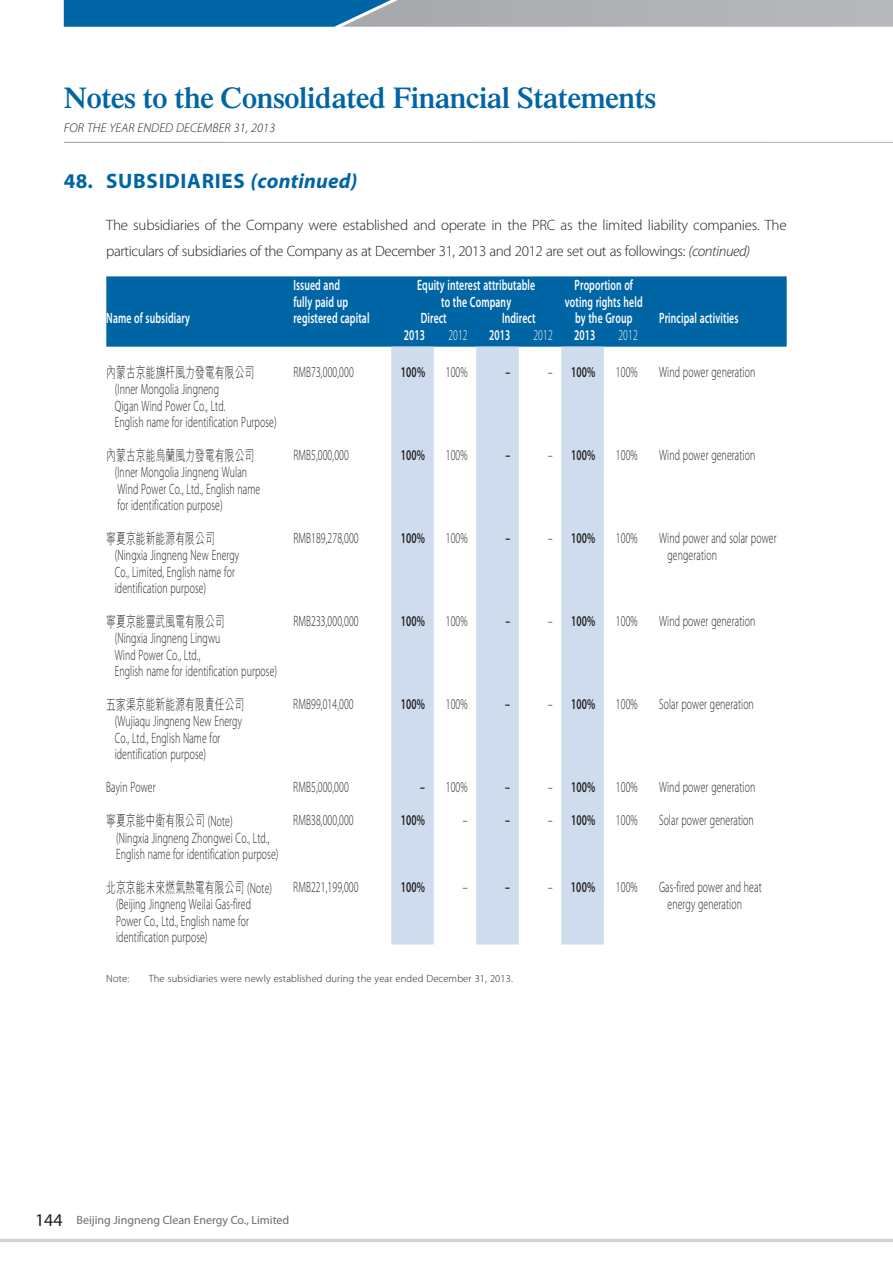
<style>
.page{position:relative;width:893px;height:1263px;background:#fff}
.page>*{position:absolute;margin:0;border:0;box-sizing:border-box;transform-origin:0 0}
.t1{font:600 30px "Times LT Std";letter-spacing:-.01em;color:#0065a4}
.t2{font:700 21px "Myriad Pro";letter-spacing:.03em;color:#0065a4}
.t3{font:300 15px/16.5px "Myriad Pro";letter-spacing:.015em;color:#231f20;scale:.65 1}
.t4{font:300 15px/25.5px "Myriad Pro";letter-spacing:-.015em;color:#231f20}
.t5{font:600 15px/16.5px "Myriad Pro";letter-spacing:.01em;color:#fff;text-align:center;scale:.65 1}
.t6{font:600 15px "Myriad Pro";letter-spacing:.01em;color:#231f20;scale:.65 1}
.t7{font:300 15px "Myriad Pro";letter-spacing:.015em;color:#fff;scale:.65 1}
.t8{font:italic 300 12.75px "Myriad Pro";letter-spacing:.01em;color:#231f20}
.t9{font:12px "Myriad Pro";color:#6c6d70}
.t10{font:300 10.5px "Myriad Pro";letter-spacing:.015em;color:#231f20}
.s1{font-style:italic}
.s2{font-family:"M Hei HK"}
.s3{font-weight:300}
.s4{font-weight:600}
.s5{font-size:18px;color:#231f20}
</style>
<div class="page">
<svg style="left:64px;top:0;width:829px;height:27px;background:#7297af"></svg>
<hr style="left:0;top:1239px;width:893px;height:3px;background:#d1d2d4">
<div style="left:106px;top:276px;width:681px;height:71px;background:#0065a4"></div>
<svg style="left:391px;top:347px;width:213px;height:597px;fill:#cfdced"></svg>
<h1 class="t1" style="left:64px;top:80px;width:594px">Notes to the Consolidated Financial Statements</h1>
<p class="t8" style="left:64px;top:121px;width:213px">FOR THE YEAR ENDED DECEMBER 31, 2013</p>
<p class="t2" style="left:64px;top:169px;width:295px">48. SUBSIDIARIES <span class="s1">(continued)</span></p>
<p class="t4" style="left:106px;top:213px;width:682px">The subsidiaries of the Company were established and operate in the PRC as the limited liability companies. The particulars of subsidiaries of the Company as at December 31, 2013 and 2012 are set out as followings: <span class="s1">(continued)</span></p>
<p class="t5" style="left:293px;top:277px;width:86px;text-align:left">Issued and fully paid up</p>
<p class="t5" style="left:417px;top:277px;width:183px">Equity interest attributable to the Company</p>
<p class="t5" style="left:565px;top:277px;width:121px">Proportion of voting rights held</p>
<p class="t5" style="left:106px;top:310px;width:130px">Name of subsidiary</p>
<p class="t5" style="left:293px;top:310px;width:119px">registered capital</p>
<p class="t5" style="left:421px;top:310px;width:42px">Direct</p>
<p class="t5" style="left:502px;top:310px;width:53px">Indirect</p>
<p class="t5" style="left:575px;top:310px;width:90px">by the Group</p>
<p class="t5" style="left:659px;top:310px;width:124px">Principal activities</p>
<p class="t5" style="left:404px;top:327px;width:34px">2013</p>
<p class="t7" style="left:448px;top:327px;width:31px">2012</p>
<p class="t5" style="left:489px;top:327px;width:34px">2013</p>
<p class="t7" style="left:533px;top:327px;width:31px">2012</p>
<p class="t5" style="left:574px;top:327px;width:34px">2013</p>
<p class="t7" style="left:618px;top:327px;width:31px">2012</p>
<p class="t3" style="left:115px;top:365px;width:251px;text-indent:-8px"><span class="s2">內蒙古京能旗杆風力發電有限公司</span>(Inner Mongolia Jingneng<br>Qigan Wind Power Co., Ltd.<br>English name for identification Purpose)</p>
<p class="t3" style="left:293px;top:364px;width:94px">RMB73,000,000</p>
<p class="t6" style="left:401px;top:364px;width:39px">100%</p>
<p class="t3" style="left:446px;top:364px;width:35px">100%</p>
<p class="t6" style="left:505px;top:364px;width:9px">–</p>
<p class="t6" style="left:548px;top:364px;width:74px"><span class="s3">–</span> 100%</p>
<p class="t3" style="left:616px;top:364px;width:35px">100%</p>
<p class="t3" style="left:659px;top:364px;width:149px">Wind power generation</p>
<p class="t3" style="left:115px;top:448px;width:226px;text-indent:-8px"><span class="s2">內蒙古京能烏蘭風力發電有限公司</span>(Inner Mongolia Jingneng Wulan<br>Wind Power Co., Ltd., English name for identification purpose)</p>
<p class="t3" style="left:293px;top:447px;width:87px">RMB5,000,000</p>
<p class="t6" style="left:401px;top:447px;width:39px">100%</p>
<p class="t3" style="left:446px;top:447px;width:35px">100%</p>
<p class="t6" style="left:505px;top:447px;width:9px">–</p>
<p class="t6" style="left:548px;top:447px;width:74px"><span class="s3">–</span> 100%</p>
<p class="t3" style="left:616px;top:447px;width:35px">100%</p>
<p class="t3" style="left:659px;top:447px;width:149px">Wind power generation</p>
<p class="t3" style="left:115px;top:531px;width:193px;text-indent:-8px"><span class="s2">寧夏京能新能源有限公司</span>(Ningxia Jingneng New Energy<br>Co., Limited, English name for identification purpose)</p>
<p class="t3" style="left:293px;top:530px;width:102px">RMB189,278,000</p>
<p class="t6" style="left:401px;top:530px;width:39px">100%</p>
<p class="t3" style="left:446px;top:530px;width:35px">100%</p>
<p class="t6" style="left:505px;top:530px;width:9px">–</p>
<p class="t6" style="left:548px;top:530px;width:74px"><span class="s3">–</span> 100%</p>
<p class="t3" style="left:616px;top:530px;width:35px">100%</p>
<p class="t3" style="left:668px;top:530px;width:169px;text-indent:-9px">Wind power and solar power gengeration</p>
<p class="t3" style="left:115px;top:614px;width:251px;text-indent:-8px"><span class="s2">寧夏京能靈武風電有限公司<br></span>(Ningxia Jingneng Lingwu<br>Wind Power Co., Ltd.,<br>English name for identification purpose)</p>
<p class="t3" style="left:293px;top:613px;width:102px">RMB233,000,000</p>
<p class="t6" style="left:401px;top:613px;width:39px">100%</p>
<p class="t3" style="left:446px;top:613px;width:35px">100%</p>
<p class="t6" style="left:505px;top:613px;width:9px">–</p>
<p class="t6" style="left:548px;top:613px;width:74px"><span class="s3">–</span> 100%</p>
<p class="t3" style="left:616px;top:613px;width:35px">100%</p>
<p class="t3" style="left:659px;top:613px;width:149px">Wind power generation</p>
<p class="t3" style="left:115px;top:697px;width:201px;text-indent:-8px"><span class="s2">五家渠京能新能源有限責任公司</span>(Wujiaqu Jingneng New Energy<br>Co., Ltd., English Name for identification purpose)</p>
<p class="t3" style="left:293px;top:696px;width:94px">RMB99,014,000</p>
<p class="t6" style="left:401px;top:696px;width:39px">100%</p>
<p class="t3" style="left:446px;top:696px;width:35px">100%</p>
<p class="t6" style="left:505px;top:696px;width:9px">–</p>
<p class="t6" style="left:548px;top:696px;width:74px"><span class="s3">–</span> 100%</p>
<p class="t3" style="left:616px;top:696px;width:35px">100%</p>
<p class="t3" style="left:659px;top:696px;width:147px">Solar power generation</p>
<p class="t3" style="left:106px;top:779px;width:78px">Bayin Power</p>
<p class="t3" style="left:293px;top:779px;width:87px">RMB5,000,000</p>
<p class="t3" style="left:420px;top:779px;width:74px"><span class="s4">–</span> 100%</p>
<p class="t6" style="left:505px;top:779px;width:9px">–</p>
<p class="t6" style="left:548px;top:779px;width:74px"><span class="s3">–</span> 100%</p>
<p class="t3" style="left:616px;top:779px;width:35px">100%</p>
<p class="t3" style="left:659px;top:779px;width:149px">Wind power generation</p>
<p class="t3" style="left:116px;top:813px;width:251px;text-indent:-10px"><span class="s2">寧夏京能中衛有限公司</span> (Note)<br>(Ningxia Jingneng Zhongwei Co., Ltd.,<br>English name for identification purpose)</p>
<p class="t3" style="left:293px;top:812px;width:94px">RMB38,000,000</p>
<p class="t6" style="left:401px;top:812px;width:39px">100%</p>
<p class="t3" style="left:463px;top:812px;width:9px">–</p>
<p class="t6" style="left:505px;top:812px;width:9px">–</p>
<p class="t6" style="left:548px;top:812px;width:74px"><span class="s3">–</span> 100%</p>
<p class="t3" style="left:616px;top:812px;width:35px">100%</p>
<p class="t3" style="left:659px;top:812px;width:147px">Solar power generation</p>
<p class="t3" style="left:116px;top:879px;width:242px;text-indent:-10px"><span class="s2">北京京能未來燃氣熱電有限公司</span> (Note) (Beijing Jingneng Weilai Gas-fired<br>Power Co., Ltd., English name for identification purpose)</p>
<p class="t3" style="left:293px;top:879px;width:102px">RMB221,199,000</p>
<p class="t6" style="left:401px;top:879px;width:39px">100%</p>
<p class="t3" style="left:463px;top:879px;width:9px">–</p>
<p class="t6" style="left:505px;top:879px;width:9px">–</p>
<p class="t6" style="left:548px;top:879px;width:74px"><span class="s3">–</span> 100%</p>
<p class="t3" style="left:616px;top:879px;width:35px">100%</p>
<p class="t3" style="left:667px;top:879px;width:146px;text-indent:-9px">Gas-fired power and heat energy generation</p>
<p class="t10" style="left:106px;top:972px;width:24px">Note:</p>
<p class="t10" style="left:149px;top:972px;width:366px">The subsidiaries were newly established during the year ended December 31, 2013.</p>
<p class="t9" style="left:35px;top:1213px;width:256px"><span class="s5">144</span> Beijing Jingneng Clean Energy Co., Limited</p>
</div>
